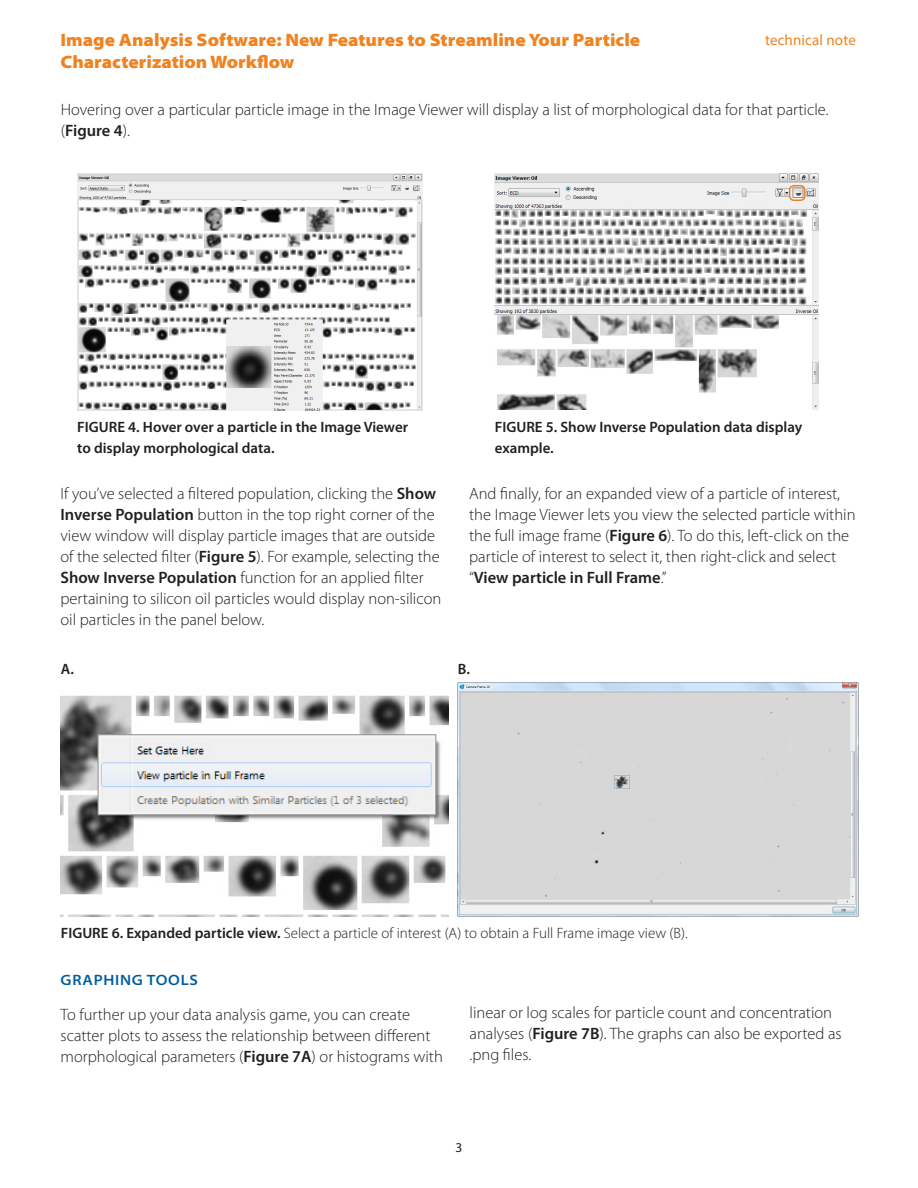
<style>
.page{position:relative;width:918px;height:1188px;background:#fff}
.page>*{position:absolute;margin:0;border:0;box-sizing:border-box;transform-origin:0 0}
.running_header{font:900 semi-expanded 18px/21.6px "Myriad Pro";color:#ef8322}
.body{font:300 16.5px/21px "Myriad Pro";color:#231f20}
.body-2{font:600 15px/21px "Myriad Pro";color:#231f20}
.body-3{font:300 15px "Myriad Pro";color:#231f20}
.eyebrow_text{font:15px "Myriad Pro";letter-spacing:.01em;color:#ef8322}
.Head_1{font:600 semi-expanded 15px "Myriad Pro";letter-spacing:.05em;color:#005e9e}
.t1{font:13.5px "Myriad Pro";color:#231f20}
.s1{font-weight:600}
</style>
<div class="page">
<img style="left:77px;top:173px;width:345px;height:238px">
<img style="left:495px;top:173px;width:323px;height:236px">
<div style="left:789px;top:185px;width:17px;height:16px;border:2px solid #ef8322;border-radius:5px"></div>
<img style="left:458px;top:682px;width:401px;height:234px">
<img style="left:61px;top:695px;width:387px;height:221px">
<p class="running_header" style="left:60px;top:29px;width:581px">Image Analysis Software: New Features to Streamline Your Particle<br>Characterization Workflow</p>
<p class="eyebrow_text" style="left:765px;top:31px;width:92px">technical note</p>
<p class="body" style="left:61px;top:99px;width:769px">Hovering over a particular particle image in the Image Viewer will display a list of morphological data for that particle. (<span class="s1">Figure 4</span>).</p>
<p class="body-2" style="left:77px;top:416px;width:332px">FIGURE 4. Hover over a particle in the Image Viewer to display morphological data.</p>
<p class="body" style="left:61px;top:484px;width:382px">If you’ve selected a filtered population, clicking the <span class="s1">Show Inverse Population</span> button in the top right corner of the view window will display particle images that are outside of the selected filter (<span class="s1">Figure 5</span>). For example, selecting the <span class="s1">Show Inverse Population</span> function for an applied filter pertaining to silicon oil particles would display non-silicon oil particles in the panel below.</p>
<p class="body-2" style="left:495px;top:416px;width:309px">FIGURE 5. Show Inverse Population data display example.</p>
<p class="body" style="left:469px;top:484px;width:388px">And finally, for an expanded view of a particle of interest, the Image Viewer lets you view the selected particle within the full image frame (<span class="s1">Figure 6</span>). To do this, left-click on the particle of interest to select it, then right-click and select “<span class="s1">View particle in Full Frame</span>.”</p>
<p class="body-2" style="left:61px;top:658px;width:15px">A.</p>
<p class="body-2" style="left:458px;top:658px;width:14px">B.</p>
<p class="body-3" style="left:61px;top:925px;width:628px"><span class="s1">FIGURE 6. Expanded particle view.</span> Select a particle of interest (A) to obtain a Full Frame image view (B).</p>
<p class="Head_1" style="left:61px;top:971px;width:139px">GRAPHING TOOLS</p>
<p class="body" style="left:61px;top:1004px;width:384px">To further up your data analysis game, you can create scatter plots to assess the relationship between different morphological parameters (<span class="s1">Figure 7A</span>) or histograms with</p>
<p class="body" style="left:470px;top:1002px;width:374px">linear or log scales for particle count and concentration analyses (<span class="s1">Figure 7B</span>). The graphs can also be exported as .png files.</p>
<p class="t1" style="left:456px;top:1139px;width:8px">3</p>
</div>
